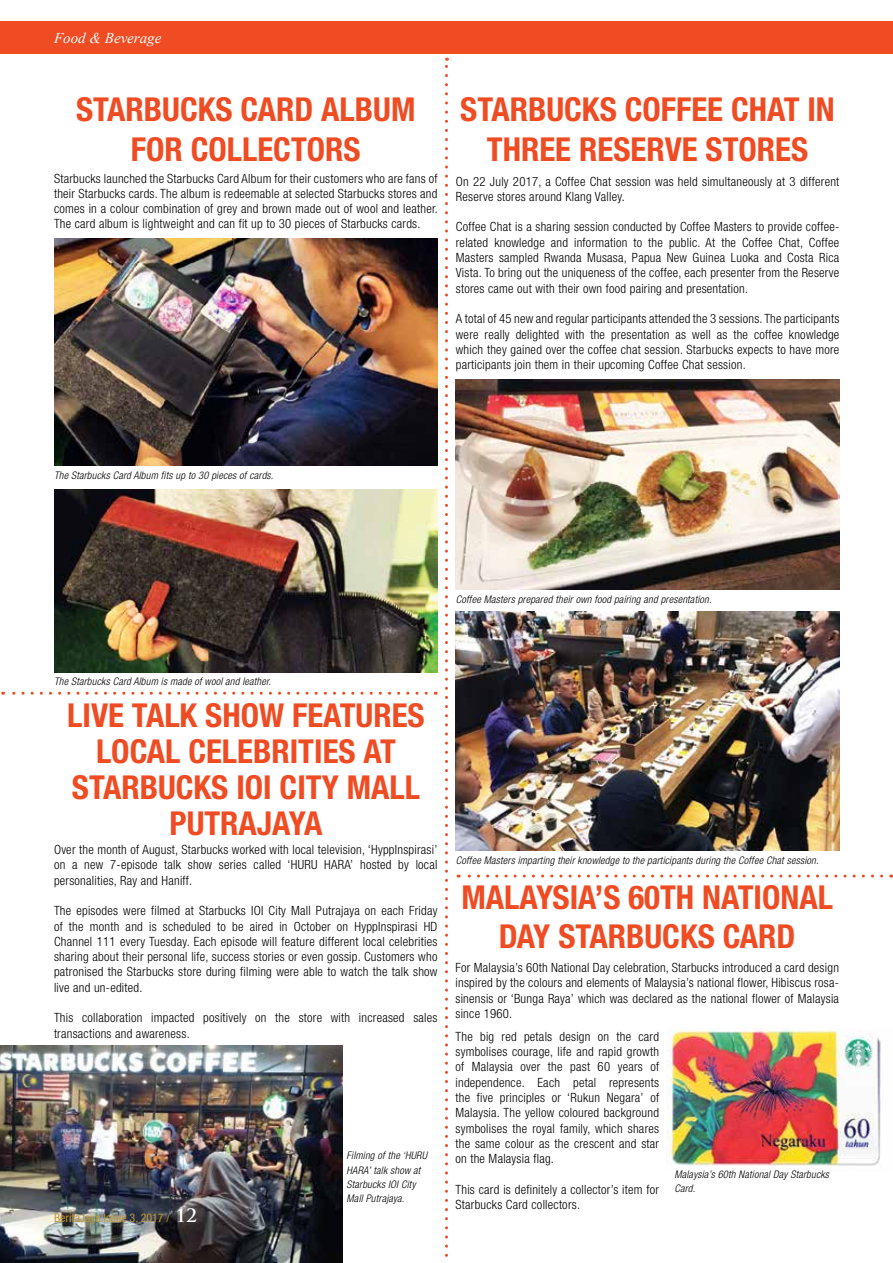
<style>
.page{position:relative;width:893px;height:1263px;background:#fff}
.page>*{position:absolute;margin:0;border:0;box-sizing:border-box;transform-origin:0 0}
.t1{font:700 condensed 33px/36px "Helvetica Neue LT Std";color:#f04c23}
.t2{font:italic 15px "Times New Roman";color:#fff}
.t3{font:300 condensed 12.75px/15.3px "Helvetica Neue LT Std";letter-spacing:.02em;color:#000;text-align:justify}
.t4{font:condensed 12px "Helvetica Neue LT Std";color:#bc9632}
.t5{font:italic 300 condensed 10.5px/14.2px "Helvetica Neue LT Std";letter-spacing:.02em;color:#000}
.s1{font-family:"Trajan Pro";font-weight:700;font-stretch:normal;font-size:18px;color:#fff}
</style>
<div class="page">
<div style="left:0;top:21px;width:893px;height:33px;background:#f04c23"></div>
<svg style="left:445px;top:58px;width:3px;height:1205px"></svg>
<svg style="left:458px;top:874px;width:424px;height:3px"></svg>
<svg style="left:3px;top:692px;width:423px;height:3px"></svg>
<img style="left:54px;top:238px;width:383px;height:228px">
<img style="left:456px;top:379px;width:383px;height:211px">
<img style="left:456px;top:612px;width:383px;height:239px">
<img style="left:54px;top:489px;width:383px;height:183px">
<img style="left:667px;top:1028px;width:214px;height:138px">
<img style="left:0;top:1046px;width:342px;height:217px">
<p class="t2" style="left:54px;top:27px;width:109px">Food &amp; Beverage</p>
<h1 class="t1" style="left:76px;top:91px;width:36px">STARBUC</h1>
<h1 class="t1" style="left:198px;top:91px;width:79px">KS CARD</h1>
<h1 class="t1" style="left:321px;top:91px;width:96px">ALBUM</h1>
<h1 class="t1" style="left:131px;top:131px;width:18px">FOR</h1>
<h1 class="t1" style="left:191px;top:131px;width:18px">COLLECTORS</h1>
<p class="t3" style="left:54px;top:170px;width:385px">Starbucks launched the Starbucks Card Album for their customers who are fans of their Starbucks cards. The album is redeemable at selected Starbucks stores and comes in a colour combination of grey and brown made out of wool and leather.<br>The card album is lightweight and can fit up to 30 pieces of Starbucks cards.</p>
<h1 class="t1" style="left:460px;top:91px;width:36px">STARBUC</h1>
<h1 class="t1" style="left:582px;top:91px;width:78px">KS COFFEE</h1>
<h1 class="t1" style="left:731px;top:91px;width:35px">CHAT</h1>
<h1 class="t1" style="left:807px;top:91px;width:13px">IN</h1>
<h1 class="t1" style="left:487px;top:131px;width:18px">THREE</h1>
<h1 class="t1" style="left:579px;top:131px;width:36px">RESER</h1>
<h1 class="t1" style="left:665px;top:131px;width:59px">VE STORES</h1>
<p class="t3" style="left:456px;top:173px;width:385px">On 22 July 2017, a Coffee Chat session was held simultaneously at 3 different<br>Reserve stores around Klang Valley.</p>
<p class="t3" style="left:456px;top:219px;width:385px">Coffee Chat is a sharing session conducted by Coffee Masters to provide coffee&shy;related knowledge and information to the public. At the Coffee Chat, Coffee Masters sampled Rwanda Musasa, Papua New Guinea Luoka and Costa Rica Vista. To bring out the uniqueness of the coffee, each presenter from the Reserve stores came out with their own food pairing and presentation.</p>
<p class="t3" style="left:456px;top:311px;width:385px">A total of 45 new and regular participants attended the 3 sessions. The participants were really delighted with the presentation as well as the coffee knowledge which they gained over the coffee chat session. Starbucks expects to have more participants join them in their upcoming Coffee Chat session.</p>
<p class="t5" style="left:54px;top:468px;width:221px">The Starbucks Card Album fits up to 30 pieces of cards.</p>
<p class="t5" style="left:456px;top:592px;width:257px">Coffee Masters prepared their own food pairing and presentation.</p>
<p class="t5" style="left:54px;top:674px;width:219px">The Starbucks Card Album is made of wool and leather.</p>
<h1 class="t1" style="left:67px;top:696px;width:159px">LIVE TALK SHOW</h1>
<h1 class="t1" style="left:292px;top:696px;width:18px">FEATURES</h1>
<h1 class="t1" style="left:96px;top:732px;width:18px">LOCAL</h1>
<h1 class="t1" style="left:188px;top:732px;width:17px">CELEBRITIES</h1>
<h1 class="t1" style="left:364px;top:732px;width:17px">AT</h1>
<h1 class="t1" style="left:72px;top:768px;width:36px">STARBUC</h1>
<h1 class="t1" style="left:170px;top:768px;width:197px;text-indent:24px">KS IOI CITY MALL<br>PUTRA</h1>
<h1 class="t1" style="left:257px;top:804px;width:34px">JAYA</h1>
<p class="t3" style="left:54px;top:842px;width:385px">Over the month of August, Starbucks worked with local television, ‘HyppInspirasi’ on a new 7-episode talk show series called ‘HURU HARA’ hosted by local personalities, Ray and Haniff.</p>
<p class="t3" style="left:54px;top:903px;width:385px">The episodes were filmed at Starbucks IOI City Mall Putrajaya on each Friday of the month and is scheduled to be aired in October on HyppInspirasi HD Channel 111 every Tuesday. Each episode will feature different local celebrities sharing about their personal life, success stories or even gossip. Customers who patronised the Starbucks store during filming were able to watch the talk show live and un-edited.</p>
<p class="t3" style="left:54px;top:1010px;width:385px">This collaboration impacted positively on the store with increased sales transactions and awareness.</p>
<p class="t4" style="left:54px;top:1211px;width:145px">BeritaJaya Issue 3, 2017 / <span class="s1">12</span></p>
<p class="t5" style="left:347px;top:1149px;width:82px">Filming of the ‘HURU<br>HARA’ talk show at<br>Starbucks IOI City<br>Mall Putrajaya.</p>
<p class="t5" style="left:456px;top:853px;width:364px">Coffee Masters imparting their knowledge to the participants during the Coffee Chat session.</p>
<h1 class="t1" style="left:461px;top:879px;width:18px">MALAYSIA</h1>
<h1 class="t1" style="left:595px;top:879px;width:144px">’S 60TH NATIONAL</h1>
<h1 class="t1" style="left:499px;top:918px;width:95px">DAY STARBUC</h1>
<h1 class="t1" style="left:680px;top:918px;width:79px">KS CARD</h1>
<p class="t3" style="left:455px;top:960px;width:385px">For Malaysia’s 60th National Day celebration, Starbucks introduced a card design inspired by the colours and elements of Malaysia’s national flower, Hibiscus rosa&shy;sinensis or ‘Bunga Raya’ which was declared as the national flower of Malaysia since 1960.</p>
<p class="t3" style="left:455px;top:1028px;width:205px">The big red petals design on the card symbolises courage, life and rapid growth of Malaysia over the past 60 years of independence. Each petal represents the five principles or ‘Rukun Negara’ of Malaysia. The yellow coloured background symbolises the royal family, which shares the same colour as the crescent and star on the Malaysia flag.</p>
<p class="t3" style="left:455px;top:1181px;width:205px">This card is definitely a collector’s item for<br>Starbucks Card collectors.</p>
<p class="t5" style="left:674px;top:1167px;width:156px">Malaysia’s 60th National Day Starbucks<br>Card.</p>
</div>
